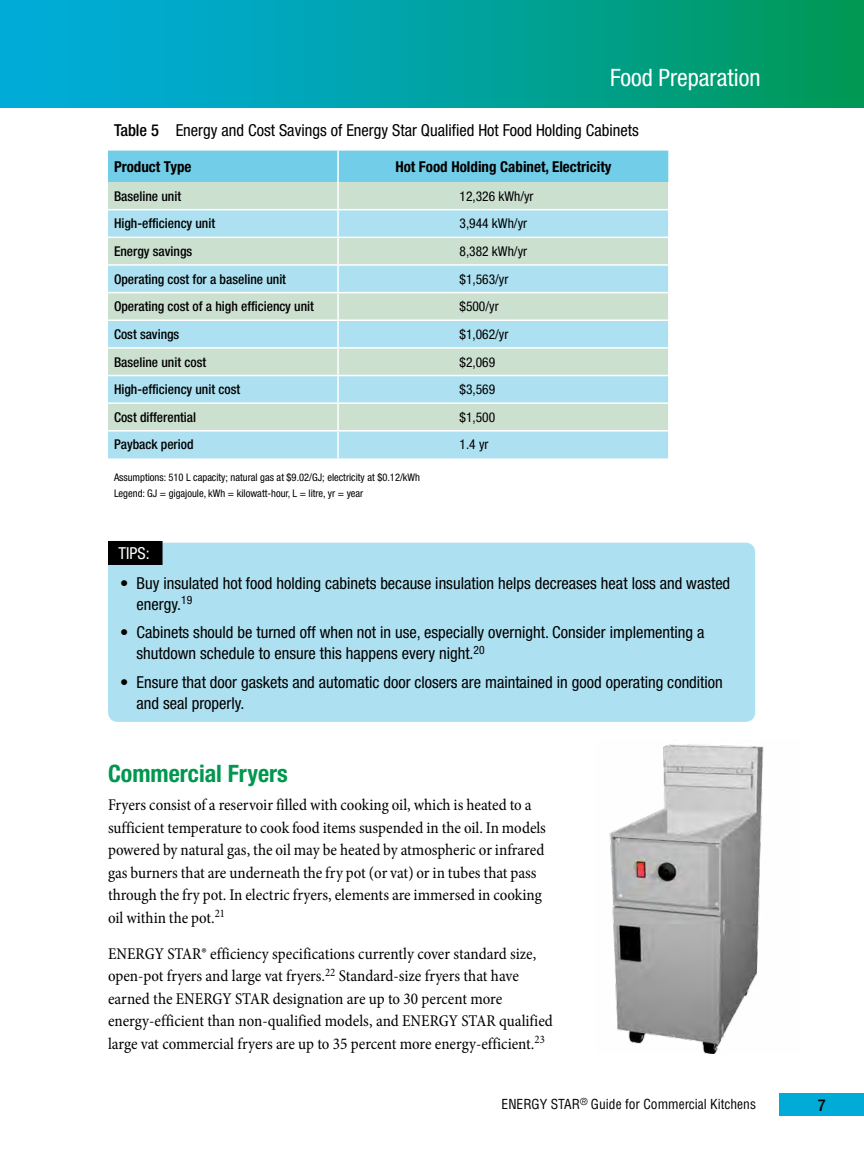
<style>
.page{position:relative;width:864px;height:1161px;background:#fff}
.page>*{position:absolute;margin:0;border:0;box-sizing:border-box;transform-origin:0 0}
.t1{font:700 condensed 24px "Helvetica Neue LT Std";color:#00974e}
.t2{font:condensed 24px "Helvetica Neue LT Std";color:#fff}
.t3{font:condensed 16.5px/22.5px "Minion Pro";color:#000}
.t4{font:condensed 16.5px/21px "Helvetica Neue LT Std";color:#000}
.t5{font:condensed 16.5px "Helvetica Neue LT Std";color:#fff}
.t6{font:500 condensed 16.5px "Helvetica Neue LT Std";color:#000}
.HD{font:700 condensed 15px "Helvetica Neue LT Std";color:#000}
.text_content_bold{font:500 condensed 13.5px "Helvetica Neue LT Std";color:#000}
.text_content{font:condensed 13.5px "Helvetica Neue LT Std";color:#000}
.t7{font:condensed 13.5px "Helvetica LT Std";color:#000}
.Footnotes{font:condensed 10.5px/15.6px "Helvetica Neue LT Std";color:#000}
.s1{font-weight:500}
</style>
<div class="page">
<div style="left:780px;top:1094px;width:84px;height:22px;background:#00acd7"></div>
<div style="left:0;top:0;width:864px;height:108px;background:linear-gradient(to right,#00ade5,#00985b)"></div>
<div style="left:108px;top:151px;width:560px;height:31px;background:#72cee8"></div>
<div style="left:108px;top:182px;width:560px;height:138px;background:#cce0d0"></div>
<svg style="left:108px;top:210px;width:560px;height:82px;fill:#ade0f0"></svg>
<div style="left:108px;top:321px;width:560px;height:137px;background:#ade0f0"></div>
<svg style="left:108px;top:349px;width:560px;height:81px;fill:#cce0d0"></svg>
<hr style="left:337px;top:182px;width:2px;height:27px;background:#fff">
<hr style="left:108px;top:209px;width:230px;height:1px;background:#fff">
<hr style="left:338px;top:209px;width:332px;height:1px;background:#fff">
<hr style="left:337px;top:210px;width:2px;height:27px;background:#fff">
<hr style="left:108px;top:237px;width:230px;height:1px;background:#fff">
<hr style="left:338px;top:237px;width:332px;height:1px;background:#fff">
<hr style="left:337px;top:238px;width:2px;height:26px;background:#fff">
<hr style="left:108px;top:264px;width:230px;height:2px;background:#fff">
<hr style="left:338px;top:264px;width:332px;height:2px;background:#fff">
<hr style="left:337px;top:266px;width:2px;height:26px;background:#fff">
<hr style="left:108px;top:292px;width:230px;height:1px;background:#fff">
<hr style="left:338px;top:292px;width:332px;height:1px;background:#fff">
<hr style="left:337px;top:293px;width:2px;height:27px;background:#fff">
<hr style="left:337px;top:321px;width:2px;height:26px;background:#fff">
<hr style="left:108px;top:347px;width:230px;height:2px;background:#fff">
<hr style="left:338px;top:347px;width:332px;height:2px;background:#fff">
<hr style="left:337px;top:349px;width:2px;height:26px;background:#fff">
<hr style="left:108px;top:375px;width:230px;height:1px;background:#fff">
<hr style="left:338px;top:375px;width:332px;height:1px;background:#fff">
<hr style="left:337px;top:376px;width:2px;height:26px;background:#fff">
<hr style="left:108px;top:402px;width:230px;height:2px;background:#fff">
<hr style="left:338px;top:402px;width:332px;height:2px;background:#fff">
<hr style="left:337px;top:404px;width:2px;height:26px;background:#fff">
<hr style="left:337px;top:151px;width:2px;height:31px;background:#fff">
<hr style="left:108px;top:430px;width:230px;height:2px;background:#fff">
<hr style="left:338px;top:430px;width:332px;height:2px;background:#fff">
<hr style="left:337px;top:432px;width:2px;height:26px;background:#fff">
<div style="left:108px;top:543px;width:647px;height:179px;background:#ade0f0"></div>
<div style="left:108px;top:541px;width:55px;height:24px;background:#000"></div>
<img style="left:609px;top:744px;width:155px;height:309px">
<h1 class="t2" style="left:610px;top:63px;width:152px">Food Preparation</h1>
<p class="t4" style="left:114px;top:120px;width:526px"><span class="s1">Table 5</span> Energy and Cost Savings of Energy Star Qualified Hot Food Holding Cabinets</p>
<p class="HD" style="left:114px;top:157px;width:79px">Product Type</p>
<p class="HD" style="left:395px;top:157px;width:218px">Hot Food Holding Cabinet, Electricity</p>
<p class="text_content_bold" style="left:114px;top:188px;width:69px">Baseline unit</p>
<p class="text_content" style="left:460px;top:188px;width:76px">12,326 kWh/yr</p>
<p class="text_content_bold" style="left:114px;top:215px;width:103px">High-efficiency unit</p>
<p class="text_content" style="left:460px;top:216px;width:69px">3,944 kWh/yr</p>
<p class="text_content_bold" style="left:114px;top:243px;width:80px">Energy savings</p>
<p class="text_content" style="left:460px;top:243px;width:69px">8,382 kWh/yr</p>
<p class="text_content_bold" style="left:114px;top:271px;width:174px">Operating cost for a baseline unit</p>
<p class="text_content" style="left:460px;top:271px;width:50px">$1,563/yr</p>
<p class="text_content_bold" style="left:114px;top:298px;width:202px">Operating cost of a high efficiency unit</p>
<p class="text_content" style="left:460px;top:299px;width:41px">$500/yr</p>
<p class="text_content_bold" style="left:114px;top:326px;width:67px">Cost savings</p>
<p class="text_content" style="left:460px;top:326px;width:50px">$1,062/yr</p>
<p class="text_content_bold" style="left:114px;top:354px;width:94px">Baseline unit cost</p>
<p class="text_content" style="left:460px;top:354px;width:37px">$2,069</p>
<p class="text_content_bold" style="left:114px;top:381px;width:128px">High-efficiency unit cost</p>
<p class="text_content" style="left:460px;top:382px;width:37px">$3,569</p>
<p class="text_content_bold" style="left:114px;top:409px;width:84px">Cost differential</p>
<p class="text_content" style="left:460px;top:409px;width:37px">$1,500</p>
<p class="text_content_bold" style="left:114px;top:437px;width:81px">Payback period</p>
<p class="text_content" style="left:460px;top:437px;width:30px">1.4 yr</p>
<p class="Footnotes" style="left:114px;top:469px;width:308px">Assumptions: 510 L capacity; natural gas at $9.02/GJ; electricity at $0.12/kWh<br>Legend: GJ = gigajoule, kWh = kilowatt-hour, L = litre, yr = year</p>
<p class="t5" style="left:118px;top:544px;width:33px">TIPS:</p>
<p class="t4" style="left:136px;top:573px;width:595px;text-indent:-16px">• Buy insulated hot food holding cabinets because insulation helps decreases heat loss and wasted energy. <sup>19</sup></p>
<p class="t4" style="left:136px;top:622px;width:569px;text-indent:-16px">• Cabinets should be turned off when not in use, especially overnight. Consider implementing a shutdown schedule to ensure this happens every night. <sup>20</sup></p>
<p class="t4" style="left:136px;top:672px;width:588px;text-indent:-16px">• Ensure that door gaskets and automatic door closers are maintained in good operating condition and seal properly.</p>
<h3 class="t1" style="left:108px;top:759px;width:181px">Commercial Fryers</h3>
<p class="t3" style="left:108px;top:794px;width:440px">Fryers consist of a reservoir filled with cooking oil, which is heated to a sufficient temperature to cook food items suspended in the oil. In models powered by natural gas, the oil may be heated by atmospheric or infrared gas burners that are underneath the fry pot (or vat) or in tubes that pass through the fry pot. In electric fryers, elements are immersed in cooking oil within the pot.<sup>21</sup></p>
<p class="t3" style="left:108px;top:942px;width:446px">ENERGY STAR® efficiency specifications currently cover standard size, open-pot fryers and large vat fryers.<sup>22</sup> Standard-size fryers that have earned the ENERGY STAR designation are up to 30 percent more energy-efficient than non-qualified models, and ENERGY STAR qualified large vat commercial fryers are up to 35 percent more energy-efficient.<sup>23</sup></p>
<p class="t7" style="left:502px;top:1096px;width:256px">ENERGY STAR<sup>®</sup> Guide for Commercial Kitchens</p>
<p class="t6" style="left:818px;top:1095px;width:9px">7</p>
</div>
